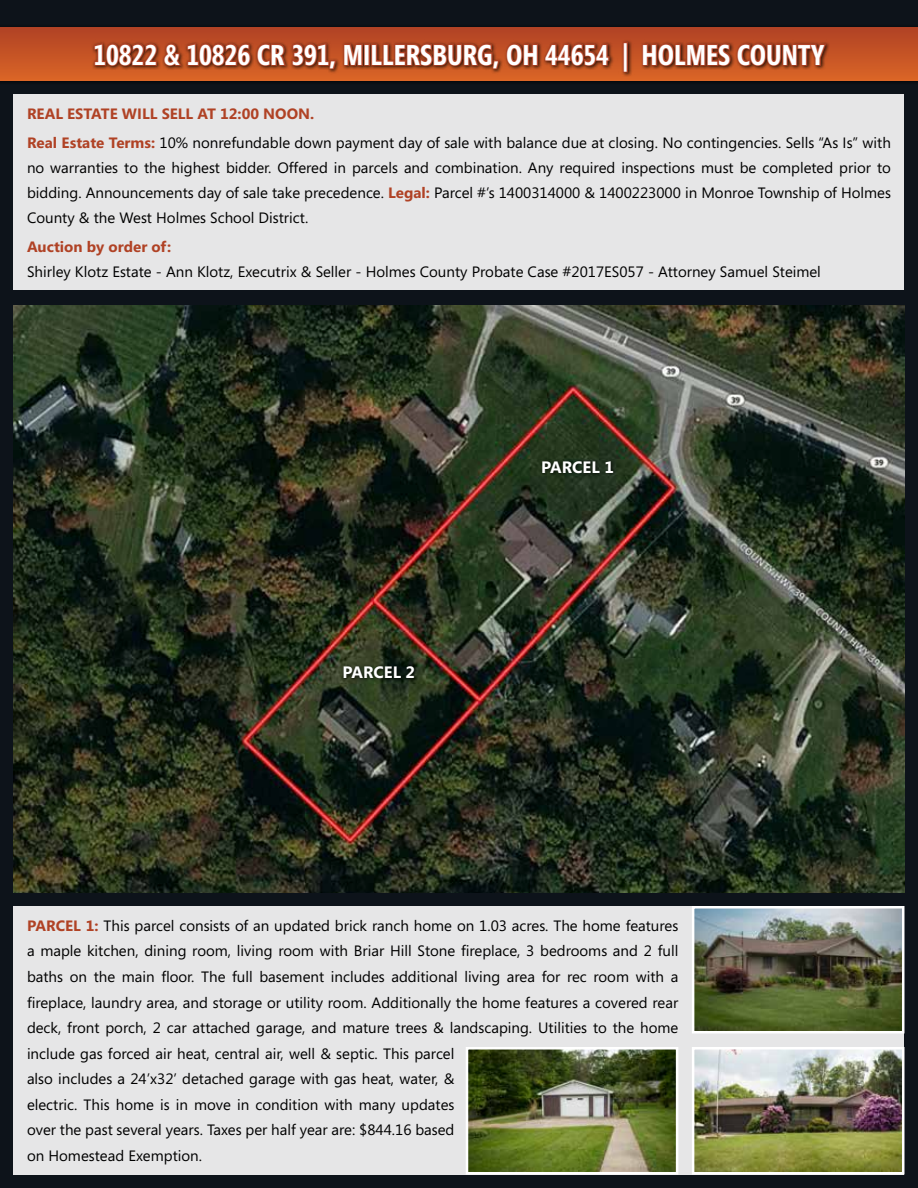
<style>
.page{position:relative;width:918px;height:1188px;background:#0d131a}
.page>*{position:absolute;margin:0;border:0;box-sizing:border-box;transform-origin:0 0}
.t1{font:700 28.5px "Segoe Condensed";color:#fff}
.t2{font:700 16.5px "Segoe";color:#fff}
.t3{font:15px/25.5px "Segoe";color:#000}
.t4{font:700 15px "Segoe";color:#b04225}
.s1{font-weight:700;color:#b04225}
</style>
<div class="page">
<div style="left:14px;top:906px;width:890px;height:268px;background:#e6e6e7"></div>
<div style="left:14px;top:94px;width:890px;height:196px;background:#e6e6e7"></div>
<div style="left:0;top:25px;width:918px;height:61px;background:#090e13"></div>
<div style="left:0;top:27px;width:918px;height:54px;background:linear-gradient(to bottom,#b04125,#da6526)"></div>
<div style="left:92px;top:39px;width:738px;height:38px;background:#000;opacity:.75"></div>
<svg style="left:93px;top:41px;width:271px;height:40px;background:#ae4921"></svg>
<div style="left:364px;top:44px;width:6px;height:22px;border:2px solid #b04225"></div>
<svg style="left:370px;top:42px;width:241px;height:28px;background:#993d1e"></svg>
<div style="left:623px;top:42px;width:5px;height:30px;border:2px solid #b04225"></div>
<svg style="left:641px;top:42px;width:186px;height:39px;background:#a94720"></svg>
<img style="left:696px;top:910px;width:204px;height:120px">
<div style="left:692px;top:906px;width:212px;height:128px;border:3px solid #fff"></div>
<img style="left:696px;top:1051px;width:204px;height:120px">
<div style="left:692px;top:1047px;width:212px;height:128px;border:3px solid #fff"></div>
<img style="left:470px;top:1051px;width:204px;height:120px">
<div style="left:466px;top:1047px;width:212px;height:128px;border:3px solid #fff"></div>
<img style="left:14px;top:305px;width:890px;height:587px">
<div style="left:341px;top:663px;width:78px;height:20px;background:#000;opacity:.75"></div>
<div style="left:540px;top:458px;width:78px;height:19px;background:#000;opacity:.75"></div>
<h1 class="t1" style="left:93px;top:37px;width:733px">10822 &amp; 10826 CR 391, MILLERSBURG, OH 44654 | HOLMES COUNTY</h1>
<p class="t3" style="left:27px;top:99px;width:865px;line-height:29.1px"><span class="s1">REAL ESTATE WILL SELL AT 12:00 NOON.<br>Real Estate Terms:</span> 10% nonrefundable down payment day of sale with balance due at closing. No contingencies. Sells “As Is” with</p>
<p class="t3" style="left:27px;top:155px;width:865px;line-height:24.8px;text-align:justify">no warranties to the highest bidder. Offered in parcels and combination. Any required inspections must be completed prior to bidding. Announcements day of sale take precedence. <span class="s1">Legal:</span> Parcel #’s 1400314000 &amp; 1400223000 in Monroe Township of Holmes County &amp; the West Holmes School District.</p>
<p class="t4" style="left:27px;top:236px;width:146px">Auction by order of:</p>
<p class="t3" style="left:27px;top:258px;width:795px">Shirley Klotz Estate - Ann Klotz, Executrix &amp; Seller - Holmes County Probate Case #2017ES057 - Attorney Samuel Steimel</p>
<p class="t2" style="left:342px;top:660px;width:74px">PARCEL 2</p>
<p class="t2" style="left:541px;top:455px;width:74px">PARCEL 1</p>
<p class="t3" style="left:27px;top:912px;width:653px"><span class="s1">PARCEL 1:</span> This parcel consists of an updated brick ranch home on 1.03 acres. The home features a maple kitchen, dining room, living room with Briar Hill Stone fireplace, 3 bedrooms and 2 full baths on the main floor. The full basement includes additional living area for rec room with a fireplace, laundry area, and storage or utility room. Additionally the home features a covered rear deck, front porch, 2 car attached garage, and mature trees &amp; landscaping. Utilities to the home include gas forced air heat, central air, well &amp; septic. This parcel<br>also includes a 24’x32’ detached garage with gas heat, water, &amp;<br>electric. This home is in move in condition with many updates<br>over the past several years. Taxes per half year are: $844.16 based<br>on Homestead Exemption.</p>
</div>
